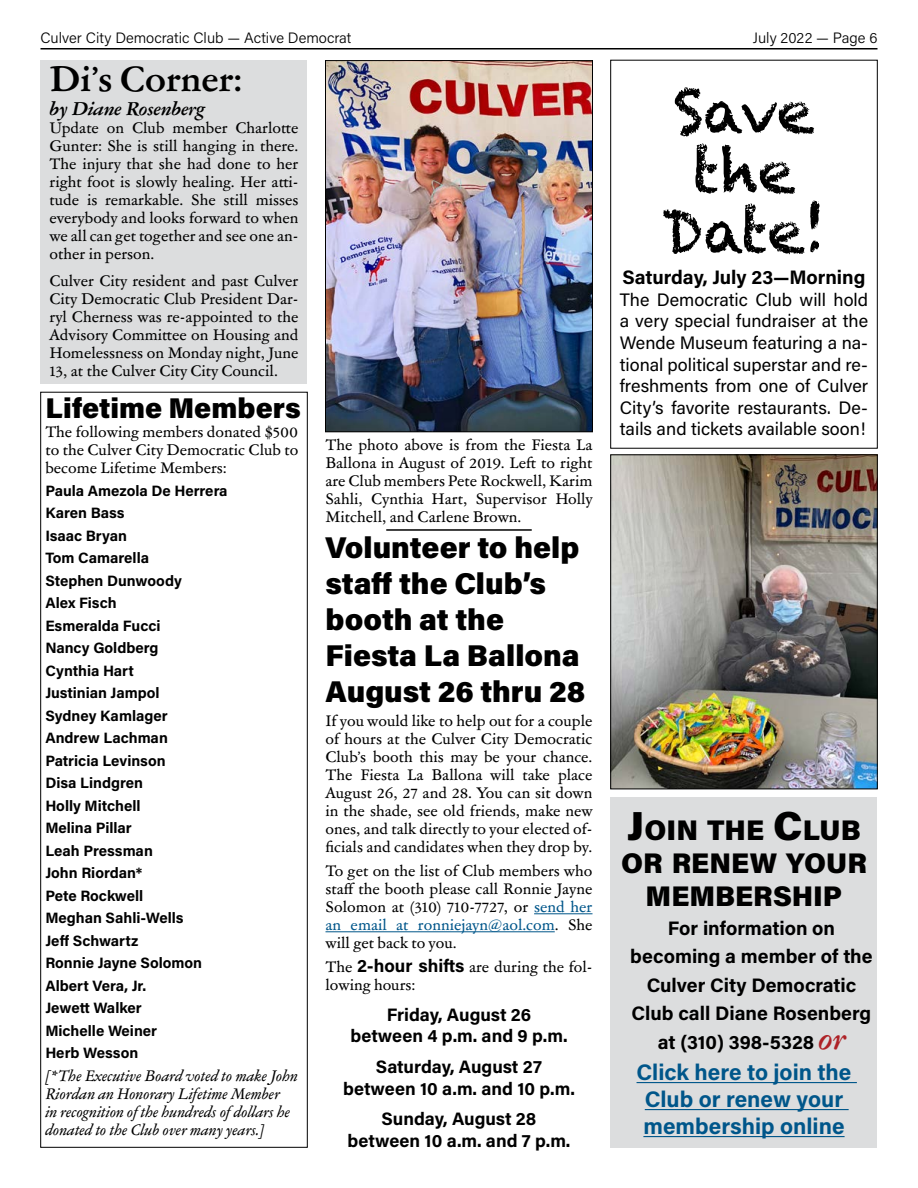
<style>
.page{position:relative;width:918px;height:1188px;background:#fff}
.page>*{position:absolute;margin:0;border:0;box-sizing:border-box;transform-origin:0 0}
.t1{font:60px/60px "Chalkduster";letter-spacing:-.005em;color:#000;text-align:center}
.t2{font:700 33.9px "Garamond ATF Text";color:#000}
.t3{font:900 30px/36px "Acumin Pro";color:#000}
.t4{font:900 28.5px "Acumin Pro";color:#000}
.t5{font:900 28.35px/33px "Acumin Pro";color:#000;text-align:center}
.t6{font:700 22.5px/27px "Acumin Pro";color:#00568a;text-align:center}
.t7{font:700 19.5px/28.5px "Acumin Pro";color:#000;text-align:center}
.t8{font:18px/21.6px "Acumin Pro";color:#000;text-align:justify}
.t9{font:700 18px/21.6px "Acumin Pro";color:#000;text-align:center}
.t10{font:italic 700 18px "Garamond ATF Text";color:#000}
.t11{font:15px/18px "Garamond ATF Text";color:#000;text-align:justify}
.t12{font:700 15px/22.5px "Acumin Pro";color:#000}
.t13{font:italic 15px/18px "Garamond ATF Text";color:#000}
.t14{font:300 15px "Acumin Pro";color:#000}
.s1{color:#00568a}
.s2{font-family:"Acumin Pro";font-weight:700;font-size:18px}
.s3{font-size:40.5px}
.s4{font-family:"Garamond ATF Text";font-style:italic;font-size:30px;color:#ae2227}
</style>
<div class="page">
<hr style="left:40px;top:48px;width:838px;height:2px;background:#000">
<div style="left:610px;top:60px;width:268px;height:388px;border:1px solid #000"></div>
<div style="left:40px;top:392px;width:268px;height:756px;border:1px solid #000"></div>
<img style="left:327px;top:62px;width:264px;height:368px">
<div style="left:325px;top:60px;width:268px;height:372px;border:1px solid #000"></div>
<div style="left:40px;top:60px;width:268px;height:324px;background:#dcddde"></div>
<hr style="left:534px;top:913px;width:59px;height:1px;background:#00568a">
<hr style="left:326px;top:931px;width:229px;height:1px;background:#00568a">
<hr style="left:386px;top:529px;width:146px;height:2px;background:#000">
<img style="left:612px;top:457px;width:264px;height:330px">
<div style="left:610px;top:455px;width:268px;height:334px;border:1px solid #000"></div>
<div style="left:610px;top:797px;width:268px;height:351px;background:#dcddde"></div>
<hr style="left:637px;top:1082px;width:220px;height:1px;background:#00568a">
<hr style="left:645px;top:1109px;width:204px;height:1px;background:#00568a">
<hr style="left:643px;top:1136px;width:202px;height:1px;background:#00568a">
<p class="t14" style="left:40px;top:28px;width:313px">Culver City Democratic Club — Active Democrat</p>
<p class="t14" style="left:753px;top:28px;width:126px">July 2022 — Page 6</p>
<h2 class="t2" style="left:50px;top:55px;width:195px">Di’s Corner:</h2>
<p class="t10" style="left:50px;top:95px;width:157px">by Diane Rosenberg</p>
<p class="t11" style="left:50px;top:118px;width:251px">Update on Club member Charlotte Gunter: She is still hanging in there.<br>The injury that she had done to her right foot is slowly healing. Her atti&shy;tude is remarkable. She still misses everybody and looks forward to when we all can get together and see one an&shy;other in person.</p>
<p class="t11" style="left:50px;top:271px;width:251px">Culver City resident and past Culver City Democratic Club President Dar&shy;ryl Cherness was re-appointed to the Advisory Committee on Housing and Homelessness on Monday night, June 13, at the Culver City City Council.</p>
<h3 class="t4" style="left:45px;top:388px;width:257px">Lifetime Members</h3>
<p class="t11" style="left:45px;top:422px;width:255px">The following members donated $500 to the Culver City Democratic Club to become Lifetime Members:</p>
<p class="t12" style="left:45px;top:479px;width:184px">Paula Amezola De Herrera<br>Karen Bass<br>Isaac Bryan<br>Tom Camarella<br>Stephen Dunwoody<br>Alex Fisch<br>Esmeralda Fucci<br>Nancy Goldberg<br>Cynthia Hart<br>Justinian Jampol<br>Sydney Kamlager<br>Andrew Lachman<br>Patricia Levinson<br>Disa Lindgren<br>Holly Mitchell<br>Melina Pillar<br>Leah Pressman<br>John Riordan*<br>Pete Rockwell<br>Meghan Sahli-Wells<br>Jeff Schwartz<br>Ronnie Jayne Solomon<br>Albert Vera, Jr.<br>Jewett Walker<br>Michelle Weiner<br>Herb Wesson</p>
<p class="t13" style="left:45px;top:1067px;width:254px">[*The Executive Board voted to make John Riordan an Honorary Lifetime Member<br>in recognition of the hundreds of dollars he donated to the Club over many years.]</p>
<p class="t11" style="left:326px;top:435px;width:269px">The photo above is from the Fiesta La Ballona in August of 2019. Left to right are Club members Pete Rockwell, Karim Sahli, Cynthia Hart, Supervisor Holly Mitchell, and Carlene Brown.</p>
<h3 class="t3" style="left:326px;top:528px;width:261px">Volunteer to help staff the Club’s booth at the<br>Fiesta La Ballona<br>August 26 thru 28</h3>
<p class="t11" style="left:326px;top:711px;width:269px">If you would like to help out for a couple of hours at the Culver City Democratic Club’s booth this may be your chance.<br>The Fiesta La Ballona will take place August 26, 27 and 28. You can sit down in the shade, see old friends, make new ones, and talk directly to your elected of&shy;ficials and candidates when they drop by.</p>
<p class="t11" style="left:326px;top:861px;width:269px">To get on the list of Club members who staff the booth please call Ronnie Jayne Solomon at (310) 710-7727, or <span class="s1">send her an email at ronniejayn@aol.com</span>. She will get back to you.</p>
<p class="t11" style="left:326px;top:957px;width:269px">The <span class="s2">2-hour shifts</span> are during the fol&shy;lowing hours:</p>
<p class="t9" style="left:350px;top:1003px;width:219px">Friday, August 26 between 4 p.m. and 9 p.m.</p>
<p class="t9" style="left:343px;top:1055px;width:233px">Saturday, August 27 between 10 a.m. and 10 p.m.</p>
<p class="t9" style="left:348px;top:1107px;width:224px">Sunday, August 28 between 10 a.m. and 7 p.m.</p>
<h1 class="t1" style="left:662px;top:81px;width:166px">Save the<br>Date!</h1>
<h3 class="t7" style="left:622px;top:262px;width:245px">Saturday, July 23—Morning</h3>
<p class="t8" style="left:620px;top:288px;width:250px">The Democratic Club will hold a very special fundraiser at the Wende Museum featuring a na&shy;tional political superstar and re&shy;freshments from one of Culver City’s favorite restaurants. De&shy;tails and tickets available soon!</p>
<h3 class="t5" style="left:621px;top:813px;width:247px"><span class="s3">J</span>OIN THE <span class="s3">C</span>LUB<br>OR RENEW YOUR<br>MEMBERSHIP</h3>
<h3 class="t7" style="left:630px;top:913px;width:244px">For information on becoming a member of the<br>Culver City Democratic<br>Club call Diane Rosenberg at (310) 398-5328 <span class="s4">or</span></h3>
<h3 class="t6" style="left:637px;top:1058px;width:216px">Click here to join the<br>Club or renew your membership online</h3>
</div>
